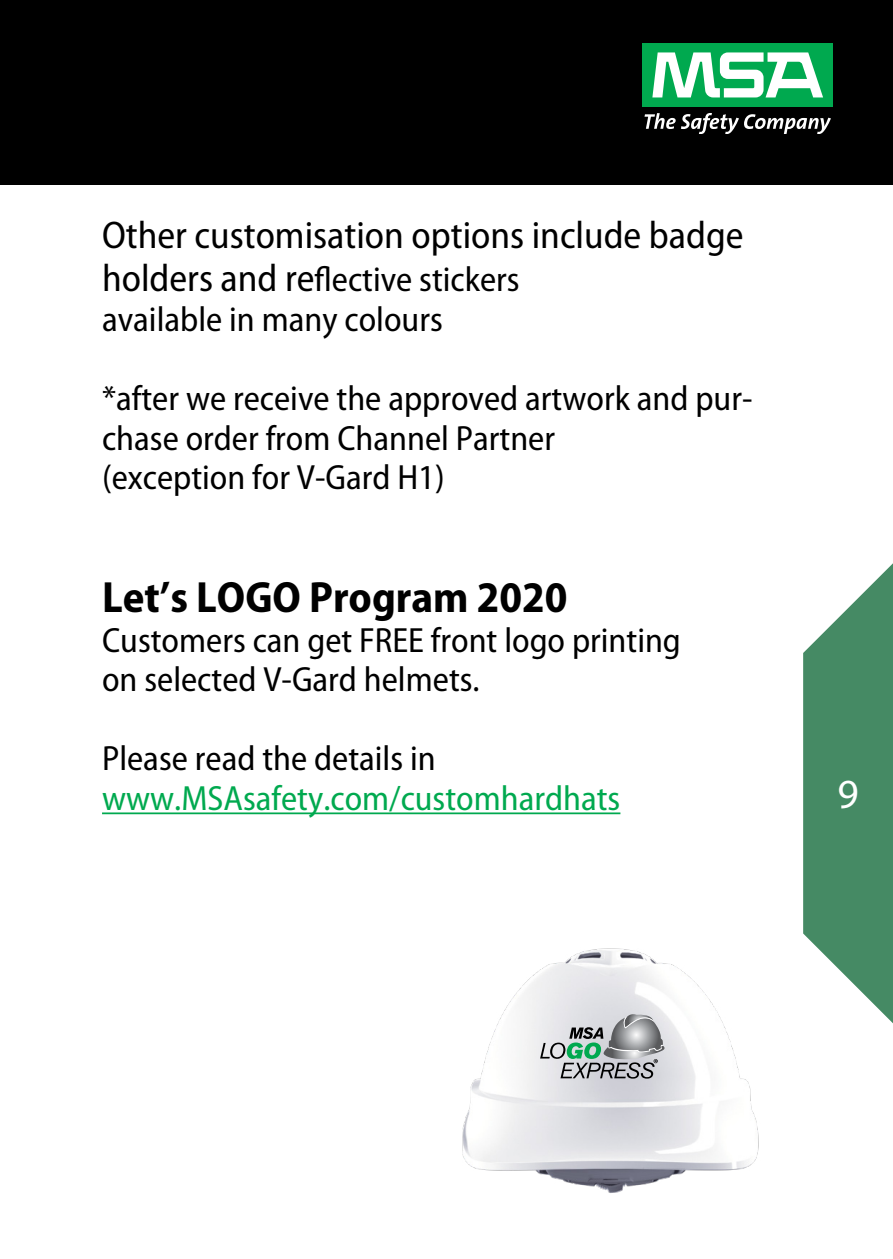
<style>
.page{position:relative;width:893px;height:1259px;background:#fff}
.page>*{position:absolute;margin:0;border:0;box-sizing:border-box;transform-origin:0 0}
.t1{font:700 semi-condensed 43.8px "Myriad Pro";color:#000}
.t2{font:41.4px "Myriad Pro";color:#fff}
.t3{font:semi-condensed 38.7px "Myriad Pro";color:#000}
.t4{font:semi-condensed 35.1px/39.6px "Myriad Pro";color:#000}
.t5{font:semi-condensed 35.1px "Myriad Pro";color:#00a94f}
.s1{font-size:38.7px}
</style>
<div class="page">
<div style="left:0;top:0;width:893px;height:185px;background:#000"></div>
<div style="left:642px;top:43px;width:191px;height:64px;background:#00a94f"></div>
<svg style="left:652px;top:52px;width:171px;height:45px"></svg>
<svg style="left:644px;top:113px;width:187px;height:21px"></svg>
<hr style="left:102px;top:812px;width:518px;height:2px;background:#00a94f">
<img style="left:462px;top:948px;width:297px;height:245px">
<svg style="left:540px;top:1010px;width:125px;height:68px;background:#adb5b5"></svg>
<svg style="left:803px;top:563px;width:90px;height:460px"></svg>
<p class="t3" style="left:102px;top:211px;width:643px">Other customisation options include badge</p>
<p class="t4" style="left:102px;top:259px;width:419px"><span class="s1">holders and re</span>flective stickers available in many colours</p>
<p class="t4" style="left:102px;top:378px;width:652px">*after we receive the approved artwork and pur&shy;chase order from Channel Partner<br>(exception for V-Gard H1)</p>
<p class="t1" style="left:102px;top:569px;width:467px">Let’s LOGO Program 2020</p>
<p class="t4" style="left:102px;top:619px;width:580px">Customers can get FREE front logo printing on selected V-Gard helmets.</p>
<p class="t4" style="left:102px;top:738px;width:335px">Please read the details in</p>
<p class="t5" style="left:102px;top:776px;width:520px">www.MSAsafety.com/customhardhats</p>
<p class="t2" style="left:837px;top:768px;width:23px">9</p>
</div>
